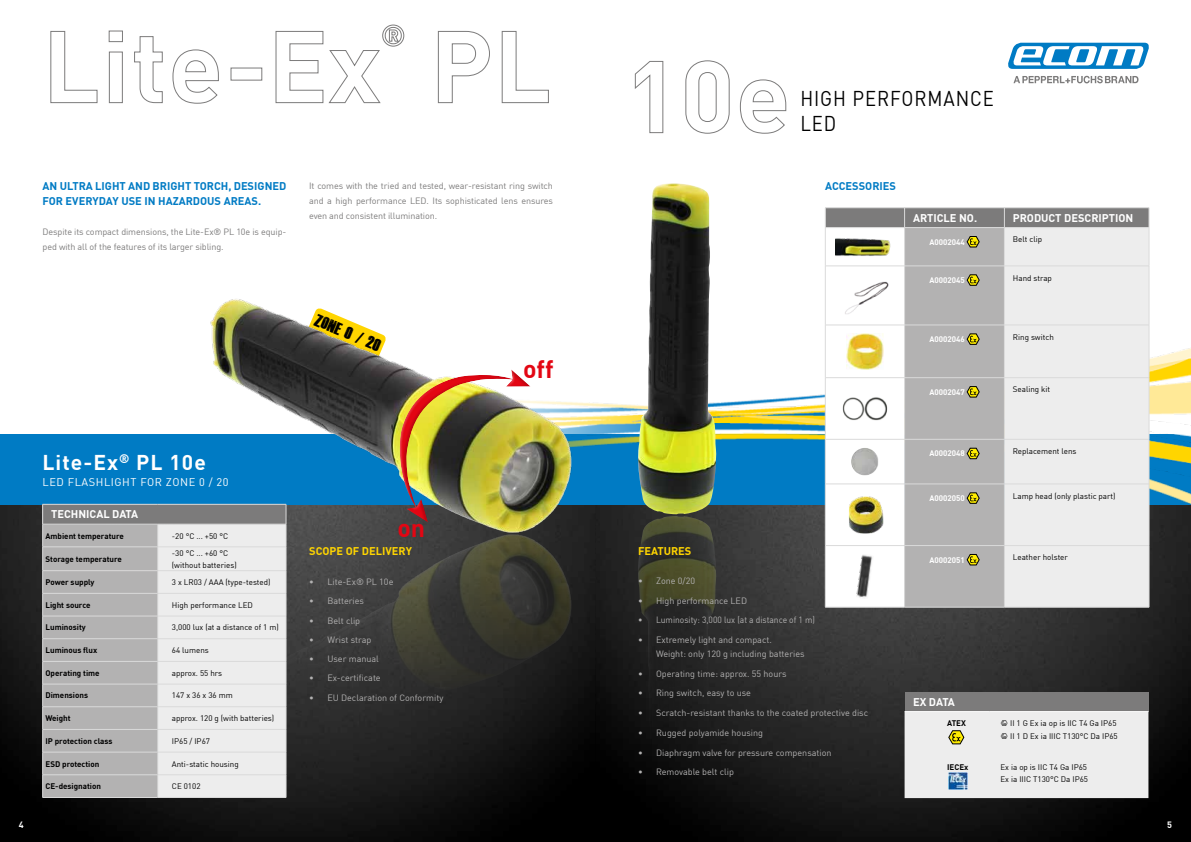
<style>
.page{position:relative;width:1191px;height:842px;background:#fff}
.page>*{position:absolute;margin:0;border:0;box-sizing:border-box;transform-origin:0 0}
.t1{font:700 24.9px "DIN Offc";color:#e30613}
.t2{font:21px/25.2px "Ecom DIN Offc";letter-spacing:.05em;color:#000;scale:.88 1}
.t3{font:700 21px "DIN Offc";letter-spacing:.05em;color:#fff}
.t4{font:12.1px "Dead Kansas";color:#000}
.t5{font:700 11px/15px "DIN Offc";color:#007bc4}
.t6{font:700 11px "DIN Offc";color:#fff}
.t7{font:11px "Ecom DIN Offc";letter-spacing:.05em;color:#fff}
.t8{font:700 11px "DIN Offc";color:#ffd500}
.t9{font:9px/14px "Ecom DIN Offc";color:#b3b2b2}
.t10{font:9px/15px "Ecom DIN Offc";letter-spacing:-.01em;color:#7c7b7b}
.t11{font:9px "Ecom DIN Offc";color:#b3b2b2;scale:.94 1}
.t12{font:700 9px "DIN Offc";color:#fff}
.t13{font:8px/12px "Ecom DIN Offc";color:#000}
.t14{font:700 8px "DIN Offc";color:#000}
.t15{font:700 8px "DIN Offc";color:#fff}
</style>
<div class="page">
<img style="left:595px;top:507px;width:596px;height:335px">
<svg style="left:0;top:504px;width:595px;height:338px;background:#0f0f0f"></svg>
<div style="left:0;top:434px;width:1191px;height:70px;background:#007bc4"></div>
<svg style="left:1008px;top:43px;width:140px;height:26px"></svg>
<svg style="left:1013px;top:76px;width:125px;height:7px"></svg>
<svg style="left:50px;top:30px;width:48px;height:74px"></svg>
<svg style="left:108px;top:30px;width:15px;height:74px"></svg>
<svg style="left:134px;top:36px;width:29px;height:68px"></svg>
<svg style="left:172px;top:49px;width:47px;height:55px"></svg>
<div style="left:230px;top:68px;width:32px;height:13px;border:1px solid #7c7b7b"></div>
<svg style="left:275px;top:24px;width:130px;height:80px"></svg>
<svg style="left:437px;top:30px;width:53px;height:74px"></svg>
<svg style="left:501px;top:30px;width:48px;height:74px"></svg>
<svg style="left:634px;top:61px;width:30px;height:73px"></svg>
<svg style="left:685px;top:60px;width:45px;height:74px"></svg>
<svg style="left:739px;top:79px;width:48px;height:55px"></svg>
<img style="left:575px;top:347px;width:616px;height:160px">
<img style="left:287px;top:536px;width:288px;height:233px">
<img style="left:210px;top:299px;width:365px;height:237px">
<img style="left:637px;top:183px;width:81px;height:331px">
<img style="left:637px;top:516px;width:81px;height:326px">
<img style="left:303px;top:307px;width:230px;height:219px">
<svg style="left:42px;top:504px;width:245px;height:293px;background:#cccbcb"></svg>
<hr style="left:43px;top:797px;width:115px;height:1px;background:#dadada">
<hr style="left:158px;top:797px;width:128px;height:1px;background:#dadada">
<div style="left:904px;top:692px;width:244px;height:20px;background:#7c7b7b"></div>
<hr style="left:904px;top:711px;width:85px;height:1px;background:#fff">
<hr style="left:989px;top:711px;width:159px;height:1px;background:#fff">
<div style="left:904px;top:712px;width:244px;height:86px;background:#ededed"></div>
<img style="left:949px;top:772px;width:18px;height:17px">
<hr style="left:825px;top:607px;width:79px;height:1px;background:#dadada">
<hr style="left:904px;top:607px;width:100px;height:1px;background:#dadada">
<hr style="left:1004px;top:607px;width:145px;height:1px;background:#dadada">
<svg style="left:825px;top:208px;width:324px;height:399px;background:#d6d5d2"></svg>
<h3 class="t5" style="left:43px;top:178px;width:245px">AN ULTRA LIGHT AND BRIGHT TORCH, DESIGNED<br>FOR EVERYDAY USE IN HAZARDOUS AREAS.</h3>
<p class="t10" style="left:43px;top:224px;width:245px">Despite its compact dimensions, the Lite-Ex® PL 10e is equip&shy;ped with all of the features of its larger sibling.</p>
<p class="t10" style="left:309px;top:178px;width:245px;text-align:justify">It comes with the tried and tested, wear-resistant ring switch and a high performance LED. Its sophisticated lens ensures even and consistent illumination.</p>
<h3 class="t4" style="left:318px;top:313px;width:72px;rotate:23deg">Zone 0 / 20</h3>
<h1 class="t1" style="left:523px;top:353px;width:32px">off</h1>
<h2 class="t3" style="left:43px;top:448px;width:165px">Lite-Ex<sup>®</sup> PL 10e</h2>
<h3 class="t7" style="left:43px;top:475px;width:188px">LED FLASHLIGHT FOR ZONE 0 / 20</h3>
<h3 class="t6" style="left:51px;top:507px;width:88px">TECHNICAL DATA</h3>
<p class="t14" style="left:45px;top:530px;width:80px">Ambient temperature</p>
<p class="t13" style="left:172px;top:529px;width:58px">-20 °C ... +50 °C</p>
<p class="t14" style="left:45px;top:554px;width:78px">Storage temperature</p>
<p class="t13" style="left:172px;top:547px;width:66px">-30 °C ... +60 °C (without batteries)</p>
<p class="t14" style="left:45px;top:577px;width:51px">Power supply</p>
<p class="t13" style="left:172px;top:576px;width:100px">3 x LR03 / AAA (type-tested)</p>
<p class="t14" style="left:45px;top:600px;width:46px">Light source</p>
<p class="t13" style="left:172px;top:599px;width:82px">High performance LED</p>
<p class="t14" style="left:45px;top:622px;width:42px">Luminosity</p>
<p class="t13" style="left:172px;top:621px;width:108px">3,000 lux (at a distance of 1 m)</p>
<p class="t14" style="left:45px;top:645px;width:53px">Luminous flux</p>
<p class="t13" style="left:172px;top:644px;width:38px">64 lumens</p>
<p class="t14" style="left:45px;top:668px;width:56px">Operating time</p>
<p class="t13" style="left:172px;top:667px;width:52px">approx. 55 hrs</p>
<p class="t14" style="left:45px;top:690px;width:44px">Dimensions</p>
<p class="t13" style="left:172px;top:689px;width:62px">147 x 36 x 36 mm</p>
<p class="t14" style="left:45px;top:713px;width:27px">Weight</p>
<p class="t13" style="left:172px;top:712px;width:104px">approx. 120 g (with batteries)</p>
<p class="t14" style="left:45px;top:736px;width:69px">IP protection class</p>
<p class="t13" style="left:172px;top:735px;width:40px">IP65 / IP67</p>
<p class="t14" style="left:45px;top:758px;width:55px">ESD protection</p>
<p class="t13" style="left:172px;top:757px;width:68px">Anti-static housing</p>
<p class="t14" style="left:45px;top:781px;width:57px">CE-designation</p>
<p class="t13" style="left:172px;top:780px;width:30px">CE 0102</p>
<h1 class="t1" style="left:397px;top:512px;width:29px">on</h1>
<h3 class="t8" style="left:309px;top:544px;width:104px">SCOPE OF DELIVERY</h3>
<p class="t9" style="left:309px;top:575px;width:86px">• Lite-Ex® PL 10e</p>
<p class="t9" style="left:309px;top:594px;width:56px">• Batteries</p>
<p class="t9" style="left:309px;top:613px;width:52px">• Belt clip</p>
<p class="t9" style="left:309px;top:632px;width:64px">• Wrist strap</p>
<p class="t9" style="left:309px;top:652px;width:71px">• User manual</p>
<p class="t9" style="left:309px;top:671px;width:73px">• Ex-certificate</p>
<p class="t9" style="left:309px;top:690px;width:136px">• EU Declaration of Conformity</p>
<h2 class="t2" style="left:800px;top:85px;width:221px">HIGH PERFORMANCE<br>LED</h2>
<h3 class="t5" style="left:825px;top:178px;width:72px">ACCESSORIES</h3>
<h3 class="t6" style="left:913px;top:211px;width:66px">ARTICLE NO.</h3>
<h3 class="t6" style="left:1013px;top:211px;width:122px">PRODUCT DESCRIPTION</h3>
<p class="t15" style="left:929px;top:236px;width:37px">A0002044</p>
<p class="t13" style="left:1013px;top:233px;width:31px">Belt clip</p>
<p class="t15" style="left:929px;top:275px;width:37px">A0002045</p>
<p class="t13" style="left:1013px;top:271px;width:41px">Hand strap</p>
<p class="t15" style="left:929px;top:334px;width:37px">A0002046</p>
<p class="t13" style="left:1013px;top:331px;width:42px">Ring switch</p>
<p class="t15" style="left:929px;top:386px;width:37px">A0002047</p>
<p class="t13" style="left:1013px;top:383px;width:39px">Sealing kit</p>
<h3 class="t8" style="left:638px;top:544px;width:55px">FEATURES</h3>
<p class="t9" style="left:638px;top:574px;width:59px">• Zone 0/20</p>
<p class="t9" style="left:638px;top:593px;width:111px">• High performance LED</p>
<p class="t11" style="left:638px;top:615px;width:190px">• Luminosity: 3,000 lux (at a distance of 1 m)</p>
<p class="t9" style="left:656px;top:633px;width:150px;text-indent:-18px">• Extremely light and compact.<br>Weight: only 120 g including batteries</p>
<p class="t9" style="left:638px;top:666px;width:150px">• Operating time: approx. 55 hours</p>
<p class="t9" style="left:638px;top:686px;width:115px">• Ring switch, easy to use</p>
<p class="t9" style="left:638px;top:706px;width:232px">• Scratch-resistant thanks to the coated protective disc</p>
<p class="t9" style="left:638px;top:725px;width:127px">• Rugged polyamide housing</p>
<p class="t9" style="left:638px;top:745px;width:195px">• Diaphragm valve for pressure compensation</p>
<p class="t9" style="left:638px;top:765px;width:97px">• Removable belt clip</p>
<p class="t15" style="left:929px;top:448px;width:37px">A0002048</p>
<p class="t13" style="left:1013px;top:445px;width:65px">Replacement lens</p>
<p class="t15" style="left:929px;top:493px;width:37px">A0002050</p>
<p class="t13" style="left:1013px;top:489px;width:104px">Lamp head (only plastic part)</p>
<p class="t15" style="left:929px;top:554px;width:37px">A0002051</p>
<p class="t13" style="left:1013px;top:551px;width:56px">Leather holster</p>
<h3 class="t6" style="left:913px;top:694px;width:43px">EX DATA</h3>
<p class="t14" style="left:947px;top:718px;width:20px">ATEX</p>
<p class="t13" style="left:1000px;top:717px;width:119px">† II 1 G Ex ia op is IIC T4 Ga IP65 † II 1 D Ex ia IIIC T130°C Da IP65</p>
<p class="t14" style="left:947px;top:761px;width:23px">IECEx</p>
<p class="t13" style="left:1000px;top:760px;width:89px">Ex ia op is IIC T4 Ga IP65<br>Ex ia IIIC T130°C Da IP65</p>
<p class="t12" style="left:19px;top:819px;width:6px">4</p>
<p class="t12" style="left:1167px;top:819px;width:6px">5</p>
</div>
